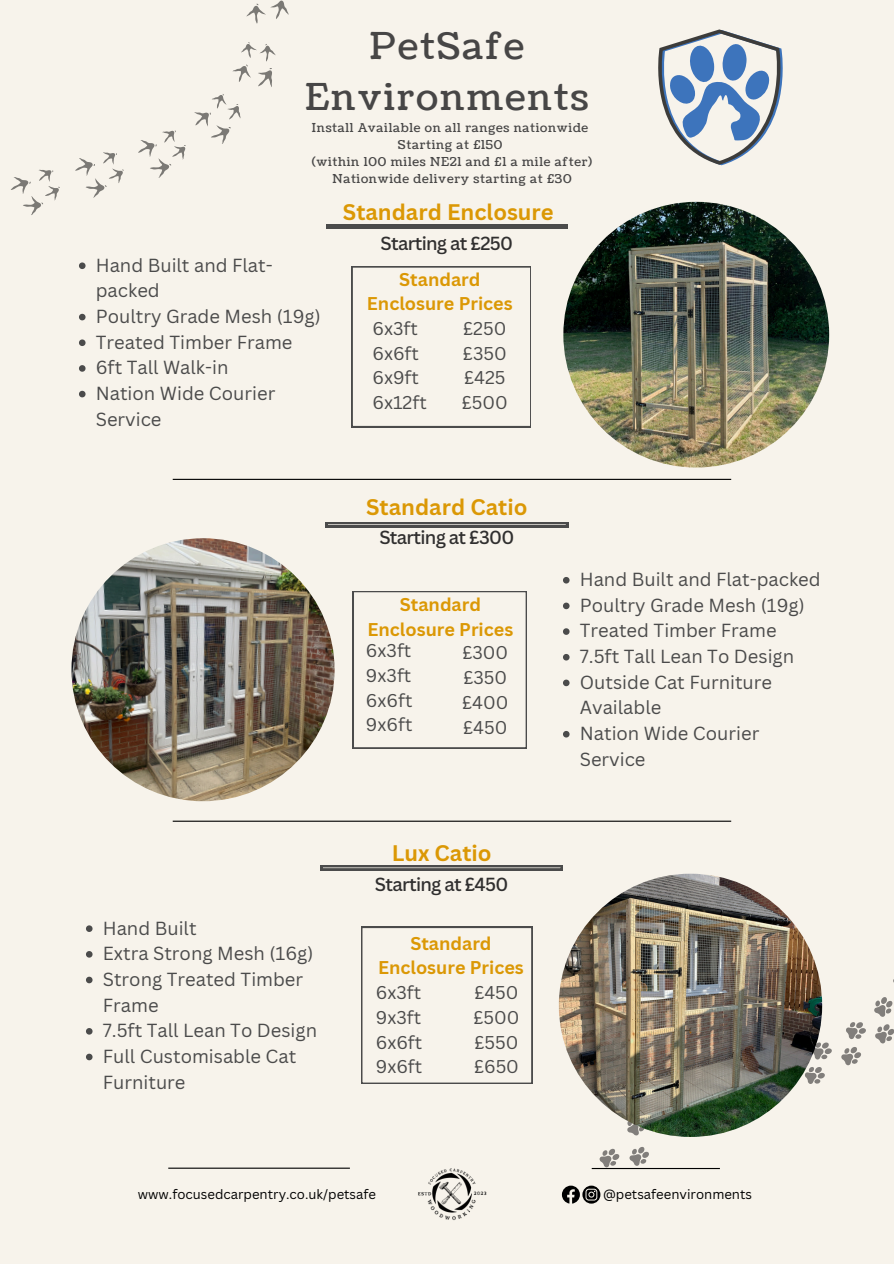
<style>
.page{position:relative;width:894px;height:1264px;background:#fff}
.page>*{position:absolute;margin:0;border:0;box-sizing:border-box;transform-origin:0 0}
.t1{font:36.9px/51.3px "Coustard";letter-spacing:.06em;color:#474646;text-align:center}
.t2{font:700 21.9px "Canva Sans";color:#db9805}
.t3{font:18.45px/25.7px "Canva Sans";color:#4b4b4b}
.t4{font:500 18.45px "Canva Sans";letter-spacing:-.04em;color:#302f2f}
.t5{font:18px/24.8px "Canva Sans";color:#4b4b4b;text-align:justify}
.t6{font:700 18px/24.8px "Canva Sans";color:#db9805;text-align:center}
.t7{font:13.2px "Canva Sans";color:#000}
.t8{font:12.3px "Coustard";letter-spacing:.06em;color:#474646}
</style>
<div class="page">
<div style="left:0;top:0;width:893px;height:1263px;background:#f7f3eb"></div>
<hr style="left:173px;top:479px;width:558px;height:1px;background:#000">
<hr style="left:173px;top:820px;width:558px;height:1px;background:#000">
<hr style="left:168px;top:1167px;width:182px;height:1px;background:#000">
<hr style="left:591px;top:1167px;width:128px;height:2px;background:#000">
<img style="left:418px;top:1168px;width:69px;height:52px">
<svg style="left:246px;top:1px;width:42px;height:23px"></svg>
<svg style="left:232px;top:42px;width:43px;height:45px"></svg>
<svg style="left:194px;top:94px;width:46px;height:50px"></svg>
<svg style="left:138px;top:130px;width:48px;height:48px"></svg>
<svg style="left:75px;top:152px;width:49px;height:45px"></svg>
<svg style="left:11px;top:170px;width:49px;height:45px"></svg>
<svg style="left:658px;top:29px;width:124px;height:136px"></svg>
<svg style="left:598px;top:1148px;width:21px;height:20px"></svg>
<svg style="left:629px;top:1147px;width:20px;height:19px"></svg>
<svg style="left:626px;top:1120px;width:18px;height:15px"></svg>
<svg style="left:804px;top:1066px;width:21px;height:18px"></svg>
<svg style="left:811px;top:1042px;width:21px;height:18px"></svg>
<svg style="left:841px;top:1047px;width:20px;height:19px"></svg>
<svg style="left:771px;top:1085px;width:23px;height:23px"></svg>
<svg style="left:846px;top:1022px;width:20px;height:17px"></svg>
<svg style="left:875px;top:1024px;width:18px;height:20px"></svg>
<svg style="left:874px;top:997px;width:18px;height:20px"></svg>
<svg style="left:320px;top:865px;width:242px;height:5px"></svg>
<img style="left:558px;top:873px;width:263px;height:263px;border-radius:50%">
<svg style="left:86px;top:925px;width:6px;height:7px"></svg>
<svg style="left:86px;top:951px;width:6px;height:6px"></svg>
<svg style="left:86px;top:976px;width:6px;height:7px"></svg>
<svg style="left:86px;top:1028px;width:6px;height:6px"></svg>
<svg style="left:86px;top:1053px;width:6px;height:7px"></svg>
<svg style="left:361px;top:927px;width:171px;height:156px"></svg>
<svg style="left:326px;top:224px;width:241px;height:5px"></svg>
<img style="left:563px;top:202px;width:265px;height:265px;border-radius:50%">
<svg style="left:79px;top:262px;width:6px;height:7px"></svg>
<svg style="left:79px;top:314px;width:6px;height:6px"></svg>
<svg style="left:79px;top:339px;width:6px;height:7px"></svg>
<svg style="left:79px;top:365px;width:6px;height:7px"></svg>
<svg style="left:79px;top:391px;width:6px;height:6px"></svg>
<svg style="left:351px;top:266px;width:179px;height:161px"></svg>
<img style="left:71px;top:538px;width:263px;height:263px;border-radius:50%">
<svg style="left:563px;top:577px;width:6px;height:6px"></svg>
<svg style="left:563px;top:602px;width:6px;height:7px"></svg>
<svg style="left:563px;top:628px;width:6px;height:7px"></svg>
<svg style="left:563px;top:654px;width:6px;height:6px"></svg>
<svg style="left:563px;top:679px;width:6px;height:7px"></svg>
<svg style="left:563px;top:731px;width:6px;height:6px"></svg>
<svg style="left:353px;top:591px;width:173px;height:157px"></svg>
<svg style="left:325px;top:522px;width:243px;height:5px"></svg>
<svg style="left:561px;top:1185px;width:39px;height:18px"></svg>
<h1 class="t1" style="left:305px;top:22px;width:284px">PetSafe<br>Environments</h1>
<p class="t8" style="left:312px;top:119px;width:278px">Install Available on all ranges nationwide</p>
<p class="t8" style="left:398px;top:136px;width:106px">Starting at £150</p>
<p class="t8" style="left:311px;top:153px;width:282px">(within 100 miles NE21 and £1 a mile after)</p>
<h3 class="t8" style="left:332px;top:171px;width:240px">Nationwide delivery starting at £30</h3>
<p class="t3" style="left:96px;top:252px;width:178px">Hand Built and Flat&shy;packed</p>
<h3 class="t3" style="left:96px;top:303px;width:226px">Poultry Grade Mesh (19g)</h3>
<h4 class="t3" style="left:96px;top:329px;width:198px">Treated Timber Frame</h4>
<h4 class="t3" style="left:96px;top:354px;width:134px">6ft Tall Walk-in</h4>
<h2 class="t3" style="left:96px;top:380px;width:181px">Nation Wide Courier<br>Service</h2>
<p class="t2" style="left:343px;top:196px;width:212px">Standard Enclosure</p>
<p class="t4" style="left:380px;top:230px;width:134px">Starting at £250</p>
<h3 class="t6" style="left:367px;top:266px;width:147px">Standard<br>Enclosure Prices</h3>
<p class="t5" style="left:372px;top:315px;width:56px;text-align:left">6x3ft<br>6x6ft<br>6x9ft<br>6x12ft</p>
<h3 class="t5" style="left:461px;top:315px;width:47px;text-align:left">£250 £350 £425 £500</h3>
<p class="t2" style="left:366px;top:491px;width:163px">Standard Catio</p>
<p class="t4" style="left:379px;top:525px;width:136px">Starting at £300</p>
<h3 class="t6" style="left:367px;top:592px;width:147px">Standard<br>Enclosure Prices</h3>
<p class="t5" style="left:366px;top:637px;width:48px">6x3ft 9x3ft 6x6ft 9x6ft</p>
<h2 class="t5" style="left:462px;top:640px;width:48px">£300 £350 £400 £450</h2>
<h4 class="t3" style="left:579px;top:566px;width:242px">Hand Built and Flat-packed</h4>
<p class="t3" style="left:579px;top:592px;width:226px">Poultry Grade Mesh (19g)</p>
<p class="t3" style="left:579px;top:617px;width:198px">Treated Timber Frame</p>
<p class="t3" style="left:579px;top:643px;width:216px">7.5ft Tall Lean To Design</p>
<p class="t3" style="left:579px;top:669px;width:194px">Outside Cat Furniture<br>Available</p>
<p class="t3" style="left:579px;top:720px;width:181px">Nation Wide Courier<br>Service</p>
<p class="t3" style="left:103px;top:914px;width:95px">Hand Built</p>
<p class="t3" style="left:103px;top:940px;width:212px">Extra Strong Mesh (16g)</p>
<p class="t3" style="left:103px;top:965px;width:202px">Strong Treated Timber<br>Frame</p>
<p class="t3" style="left:103px;top:1017px;width:216px">7.5ft Tall Lean To Design</p>
<h2 class="t3" style="left:103px;top:1042px;width:195px">Full Customisable Cat<br>Furniture</h2>
<p class="t2" style="left:391px;top:837px;width:101px">Lux Catio</p>
<p class="t4" style="left:375px;top:871px;width:135px">Starting at £450</p>
<p class="t6" style="left:378px;top:930px;width:147px">Standard<br>Enclosure Prices</p>
<p class="t5" style="left:375px;top:979px;width:48px">6x3ft 9x3ft 6x6ft 9x6ft</p>
<h3 class="t5" style="left:473px;top:979px;width:47px">£450 £500 £550 £650</h3>
<h4 class="t7" style="left:138px;top:1185px;width:239px">www.focusedcarpentry.co.uk/petsafe</h4>
<h4 class="t7" style="left:603px;top:1184px;width:150px">@petsafeenvironments</h4>
</div>
